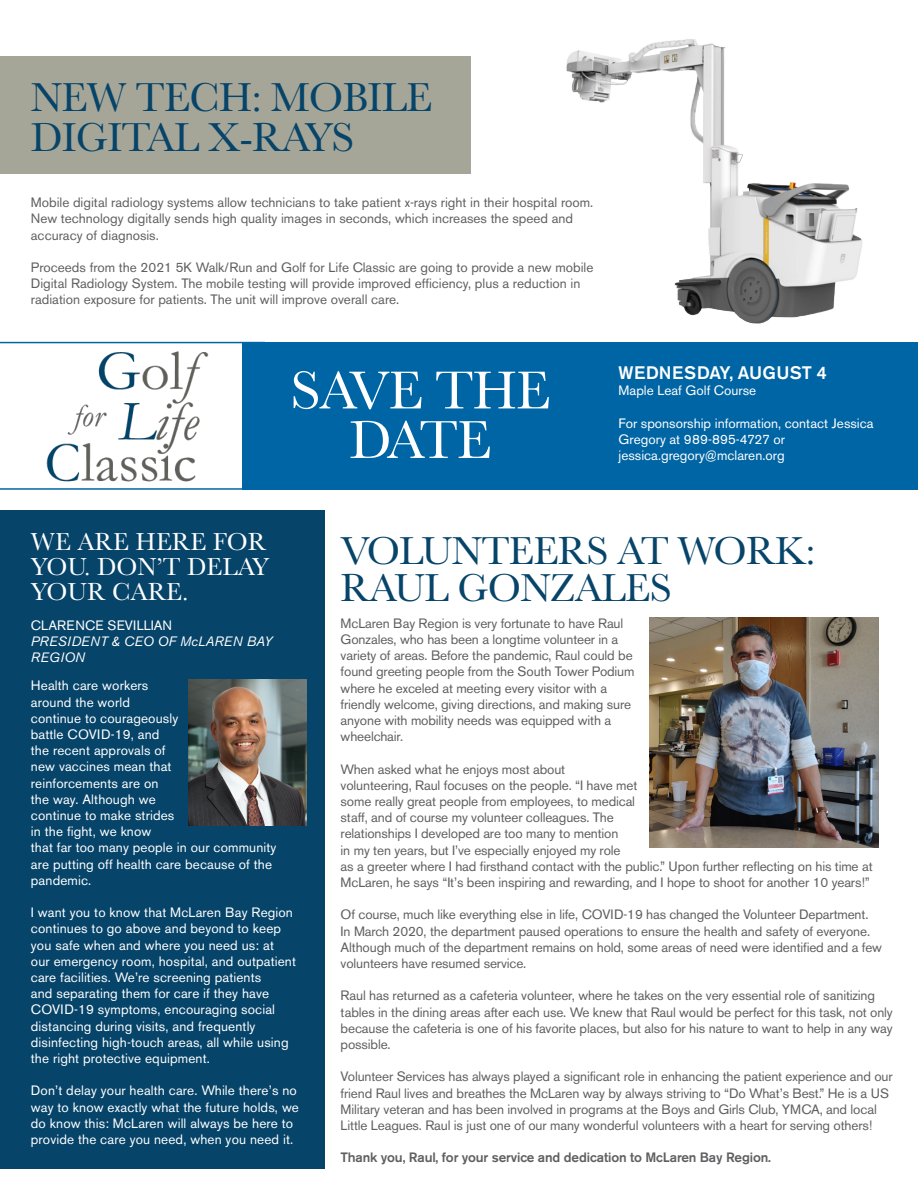
<style>
.page{position:relative;width:918px;height:1188px;background:#fff}
.page>*{position:absolute;margin:0;border:0;box-sizing:border-box;transform-origin:0 0}
.t1{font:55.5px/49.5px "Baskerville";letter-spacing:-.02em;color:#fff;text-align:center}
.t2{font:42px/40.5px "Baskerville";letter-spacing:-.02em;color:#064469}
.t3{font:40.5px/37.5px "Baskerville";letter-spacing:-.02em;color:#064469}
.t4{font:25.5px/24.8px "Baskerville";color:#fff;text-align:justify}
.t5{font:500 18px "Akzidenz Grotesk BE";color:#fff}
.t6{font:13.5px/16.2px "Akzidenz Grotesk BE";letter-spacing:-.01em;color:#5f5f62}
.t7{font:13.5px/16.2px "Akzidenz Grotesk BE";letter-spacing:.01em;color:#fff}
.t8{font:500 13.5px "Akzidenz Grotesk BE";letter-spacing:-.01em;color:#5f5f62}
.t9{font:italic 13.5px/16.2px "Akzidenz Grotesk BE";letter-spacing:.02em;color:#fff}
.s1{font-style:normal}
</style>
<div class="page">
<div style="left:0;top:510px;width:325px;height:659px;background:#064469"></div>
<div style="left:0;top:56px;width:470px;height:117px;background:#a6a698"></div>
<img style="left:188px;top:679px;width:119px;height:146px">
<img style="left:566px;top:39px;width:297px;height:285px">
<div style="left:242px;top:342px;width:676px;height:148px;background:#0065a4"></div>
<img style="left:649px;top:618px;width:229px;height:229px">
<svg style="left:0;top:342px;width:242px;height:148px"></svg>
<p class="t2" style="left:31px;top:77px;width:403px">NEW TECH: MOBILE<br>DIGITAL X-RAYS</p>
<p class="t6" style="left:31px;top:194px;width:564px">Mobile digital radiology systems allow technicians to take patient x-rays right in their hospital room.<br>New technology digitally sends high quality images in seconds, which increases the speed and accuracy of diagnosis.</p>
<p class="t6" style="left:31px;top:259px;width:564px">Proceeds from the 2021 5K Walk/Run and Golf for Life Classic are going to provide a new mobile<br>Digital Radiology System. The mobile testing will provide improved efficiency, plus a reduction in radiation exposure for patients. The unit will improve overall care.</p>
<p class="t1" style="left:290px;top:367px;width:262px">SAVE THE<br>DATE</p>
<p class="t5" style="left:619px;top:362px;width:210px">WEDNESDAY, AUGUST 4</p>
<p class="t7" style="left:619px;top:382px;width:139px">Maple Leaf Golf Course</p>
<p class="t7" style="left:619px;top:415px;width:256px">For sponsorship information, contact Jessica<br>Gregory at 989-895-4727 or jessica.gregory@mclaren.org</p>
<p class="t4" style="left:31px;top:530px;width:240px">WE ARE HERE FOR YOU. DON’T DELAY YOUR CARE.</p>
<p class="t9" style="left:31px;top:617px;width:243px"><span class="s1">CLARENCE SEVILLIAN<br></span>PRESIDENT &amp; CEO OF McLAREN BAY<br>REGION</p>
<p class="t7" style="left:31px;top:678px;width:247px">Health care workers<br>around the world<br>continue to courageously<br>battle COVID-19, and<br>the recent approvals of<br>new vaccines mean that<br>reinforcements are on<br>the way. Although we<br>continue to make strides<br>in the fight, we know<br>that far too many people in our community are putting off health care because of the pandemic.</p>
<p class="t7" style="left:31px;top:904px;width:267px">I want you to know that McLaren Bay Region continues to go above and beyond to keep you safe when and where you need us: at our emergency room, hospital, and outpatient care facilities. We’re screening patients<br>and separating them for care if they have COVID-19 symptoms, encouraging social distancing during visits, and frequently disinfecting high-touch areas, all while using the right protective equipment.</p>
<p class="t7" style="left:31px;top:1083px;width:270px">Don’t delay your health care. While there’s no way to know exactly what the future holds, we do know this: McLaren will always be here to provide the care you need, when you need it.</p>
<p class="t3" style="left:341px;top:533px;width:477px">VOLUNTEERS AT WORK:<br>RAUL GONZALES</p>
<p class="t6" style="left:341px;top:615px;width:295px">McLaren Bay Region is very fortunate to have Raul Gonzales, who has been a longtime volunteer in a variety of areas. Before the pandemic, Raul could be found greeting people from the South Tower Podium where he exceled at meeting every visitor with a friendly welcome, giving directions, and making sure anyone with mobility needs was equipped with a wheelchair.</p>
<p class="t6" style="left:341px;top:761px;width:533px">When asked what he enjoys most about<br>volunteering, Raul focuses on the people. “I have met<br>some really great people from employees, to medical<br>staff, and of course my volunteer colleagues. The<br>relationships I developed are too many to mention<br>in my ten years, but I’ve especially enjoyed my role<br>as a greeter where I had firsthand contact with the public.” Upon further reflecting on his time at McLaren, he says “It’s been inspiring and rewarding, and I hope to shoot for another 10 years!”</p>
<p class="t6" style="left:341px;top:907px;width:543px">Of course, much like everything else in life, COVID-19 has changed the Volunteer Department.<br>In March 2020, the department paused operations to ensure the health and safety of everyone.<br>Although much of the department remains on hold, some areas of need were identified and a few volunteers have resumed service.</p>
<p class="t6" style="left:341px;top:988px;width:554px">Raul has returned as a cafeteria volunteer, where he takes on the very essential role of sanitizing tables in the dining areas after each use. We knew that Raul would be perfect for this task, not only because the cafeteria is one of his favorite places, but also for his nature to want to help in any way possible.</p>
<p class="t6" style="left:341px;top:1069px;width:554px">Volunteer Services has always played a significant role in enhancing the patient experience and our friend Raul lives and breathes the McLaren way by always striving to “Do What’s Best.” He is a US Military veteran and has been involved in programs at the Boys and Girls Club, YMCA, and local Little Leagues. Raul is just one of our many wonderful volunteers with a heart for serving others!</p>
<p class="t8" style="left:341px;top:1149px;width:432px">Thank you, Raul, for your service and dedication to McLaren Bay Region.</p>
</div>
